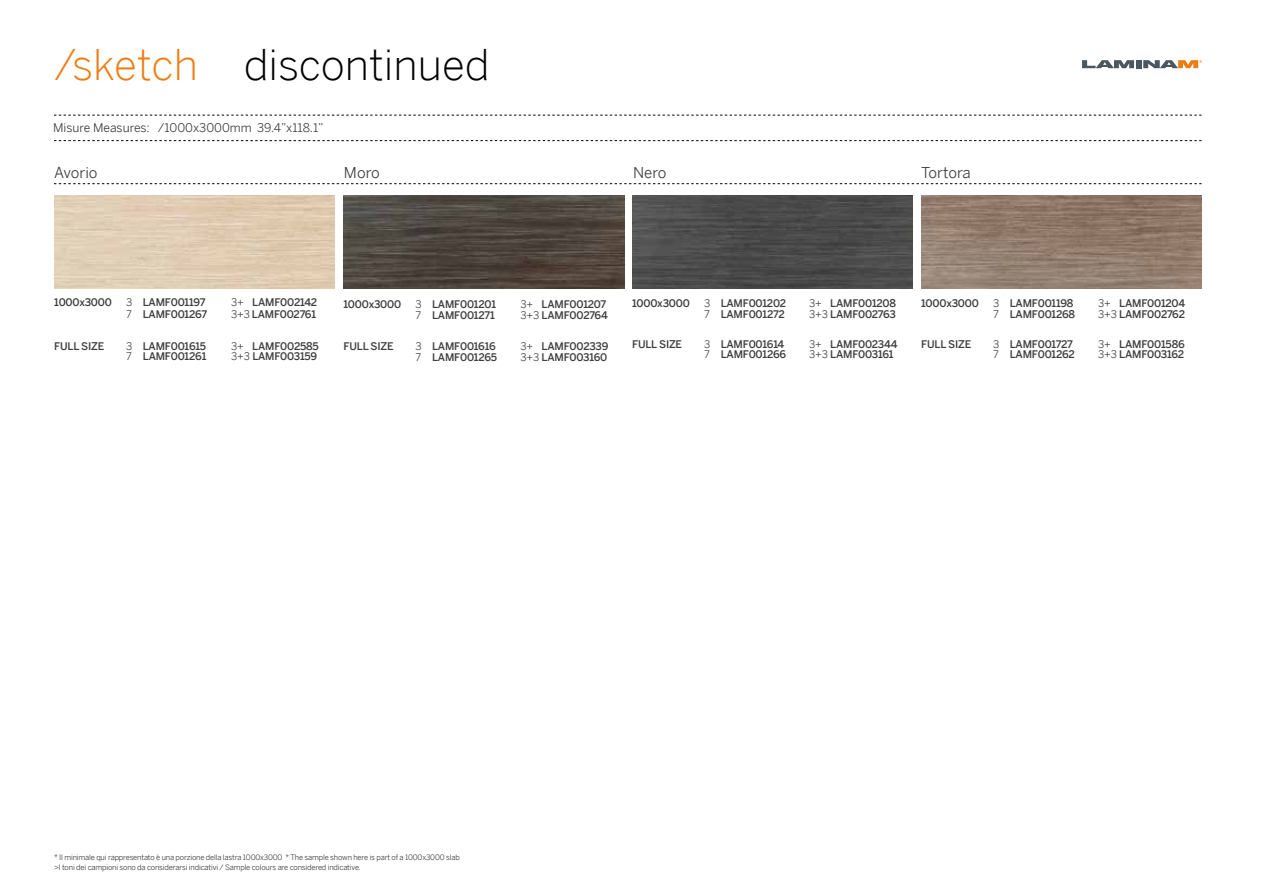
<style>
.page{position:relative;width:1263px;height:893px;background:#fff}
.page>*{position:absolute;margin:0;border:0;box-sizing:border-box;transform-origin:0 0}
.t1{font:300 42.3px "Benton Sans";color:#000}
.t2{font:15px "Benton Sans";color:#3e3d40}
.t3{font:12px "Benton Sans";color:#3e3d40}
.t4{font:500 10.5px "Benton Sans";letter-spacing:-.02em;color:#3e3d40}
.t5{font:7.5px/9.3px "Benton Sans";letter-spacing:-.02em;color:#3e3d40}
.s1{color:#ee7d11}
.s2{font-weight:400}
</style>
<div class="page">
<svg style="left:54px;top:115px;width:1148px;height:1px"></svg>
<svg style="left:54px;top:140px;width:1148px;height:1px"></svg>
<svg style="left:54px;top:183px;width:1148px;height:1px"></svg>
<svg style="left:1082px;top:60px;width:52px;height:8px"></svg>
<div style="left:1136px;top:60px;width:5px;height:8px;background:#4b575f"></div>
<svg style="left:1143px;top:60px;width:59px;height:8px"></svg>
<img style="left:921px;top:195px;width:281px;height:94px">
<img style="left:343px;top:195px;width:281px;height:94px">
<img style="left:632px;top:195px;width:281px;height:94px">
<h1 class="t1" style="left:54px;top:40px;width:437px"><span class="s1">/sketch</span> discontinued</h1>
<p class="t3" style="left:53px;top:120px;width:272px">Misure Measures: /1000x3000mm 39.4”x118.1”</p>
<h2 class="t2" style="left:54px;top:163px;width:45px">Avorio</h2>
<h2 class="t2" style="left:344px;top:163px;width:37px">Moro</h2>
<h2 class="t2" style="left:633px;top:163px;width:35px">Nero</h2>
<h2 class="t2" style="left:921px;top:163px;width:51px">Tortora</h2>
<p class="t4" style="left:54px;top:296px;width:59px">1000x3000</p>
<p class="t4" style="left:126px;top:296px;width:81px"><span class="s2">3</span> LAMF001197</p>
<p class="t4" style="left:231px;top:296px;width:87px"><span class="s2">3+</span> LAMF002142</p>
<p class="t4" style="left:126px;top:308px;width:82px"><span class="s2">7</span> LAMF001267</p>
<p class="t4" style="left:231px;top:308px;width:86px"><span class="s2">3+3</span> LAMF002761</p>
<p class="t4" style="left:54px;top:340px;width:51px">FULL SIZE</p>
<p class="t4" style="left:126px;top:340px;width:81px"><span class="s2">3</span> LAMF001615</p>
<p class="t4" style="left:231px;top:340px;width:89px"><span class="s2">3+</span> LAMF002585</p>
<p class="t4" style="left:126px;top:350px;width:82px"><span class="s2">7</span> LAMF001261</p>
<p class="t4" style="left:231px;top:350px;width:87px"><span class="s2">3+3</span> LAMF003159</p>
<p class="t4" style="left:344px;top:298px;width:59px">1000x3000</p>
<p class="t4" style="left:416px;top:298px;width:82px"><span class="s2">3</span> LAMF001201</p>
<p class="t4" style="left:521px;top:298px;width:87px"><span class="s2">3+</span> LAMF001207</p>
<p class="t4" style="left:416px;top:309px;width:81px"><span class="s2">7</span> LAMF001271</p>
<p class="t4" style="left:521px;top:309px;width:89px"><span class="s2">3+3</span> LAMF002764</p>
<p class="t4" style="left:344px;top:340px;width:51px">FULL SIZE</p>
<p class="t4" style="left:416px;top:340px;width:82px"><span class="s2">3</span> LAMF001616</p>
<p class="t4" style="left:521px;top:340px;width:89px"><span class="s2">3+</span> LAMF002339</p>
<p class="t4" style="left:416px;top:351px;width:83px"><span class="s2">7</span> LAMF001265</p>
<p class="t4" style="left:521px;top:351px;width:88px"><span class="s2">3+3</span> LAMF003160</p>
<p class="t4" style="left:632px;top:297px;width:59px">1000x3000</p>
<p class="t4" style="left:704px;top:297px;width:83px"><span class="s2">3</span> LAMF001202</p>
<p class="t4" style="left:809px;top:297px;width:88px"><span class="s2">3+</span> LAMF001208</p>
<p class="t4" style="left:704px;top:308px;width:82px"><span class="s2">7</span> LAMF001272</p>
<p class="t4" style="left:809px;top:308px;width:88px"><span class="s2">3+3</span> LAMF002763</p>
<p class="t4" style="left:632px;top:338px;width:51px">FULL SIZE</p>
<p class="t4" style="left:704px;top:338px;width:82px"><span class="s2">3</span> LAMF001614</p>
<p class="t4" style="left:809px;top:338px;width:90px"><span class="s2">3+</span> LAMF002344</p>
<p class="t4" style="left:704px;top:348px;width:84px"><span class="s2">7</span> LAMF001266</p>
<p class="t4" style="left:809px;top:348px;width:86px"><span class="s2">3+3</span> LAMF003161</p>
<p class="t4" style="left:921px;top:297px;width:59px">1000x3000</p>
<p class="t4" style="left:993px;top:297px;width:82px"><span class="s2">3</span> LAMF001198</p>
<p class="t4" style="left:1098px;top:297px;width:89px"><span class="s2">3+</span> LAMF001204</p>
<p class="t4" style="left:993px;top:308px;width:83px"><span class="s2">7</span> LAMF001268</p>
<p class="t4" style="left:1098px;top:308px;width:88px"><span class="s2">3+3</span> LAMF002762</p>
<p class="t4" style="left:921px;top:338px;width:51px">FULL SIZE</p>
<p class="t4" style="left:993px;top:338px;width:81px"><span class="s2">3</span> LAMF001727</p>
<p class="t4" style="left:1098px;top:338px;width:88px"><span class="s2">3+</span> LAMF001586</p>
<p class="t4" style="left:993px;top:348px;width:83px"><span class="s2">7</span> LAMF001262</p>
<p class="t4" style="left:1098px;top:348px;width:87px"><span class="s2">3+3</span> LAMF003162</p>
<p class="t5" style="left:54px;top:853px;width:407px">* Il minimale qui rappresentato è una porzione della lastra 1000x3000 * The sample shown here is part of a 1000x3000 slab &gt;I toni dei campioni sono da considerarsi indicativi / Sample colours are considered indicative.</p>
</div>
